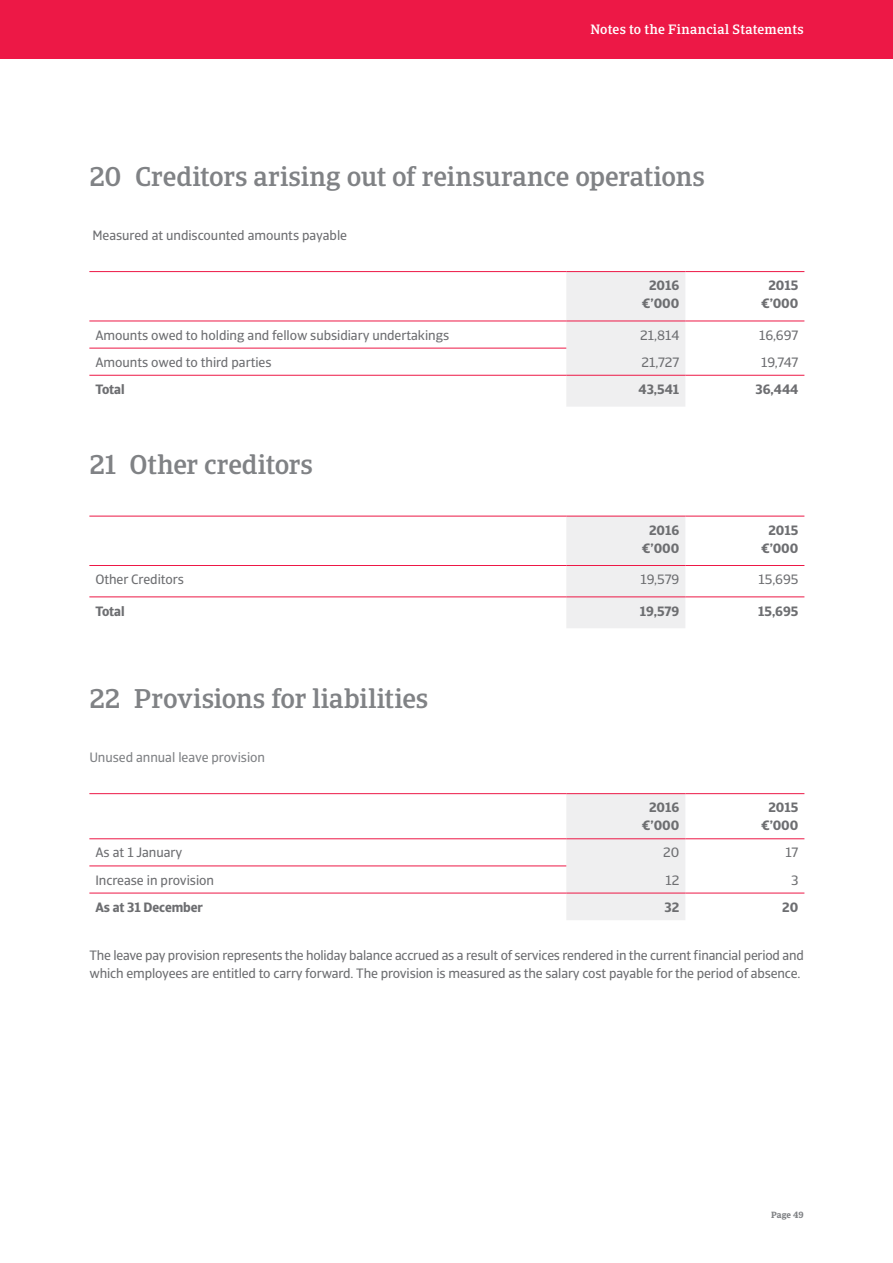
<style>
.page{position:relative;width:893px;height:1263px;background:#fff}
.page>*{position:absolute;margin:0;border:0;box-sizing:border-box;transform-origin:0 0}
.t1{font:500 27px "Catalana";color:#808285}
.t2{font:13.5px/18px "Catalana Sans";letter-spacing:-.01em;color:#6d6e71}
.t3{font:700 13.5px/18px "Catalana Sans";letter-spacing:-.005em;color:#6d6e71;text-align:center}
.t4{font:500 13.5px "Catalana";letter-spacing:.015em;color:#fff}
.t5{font:13.5px "Catalana Sans";letter-spacing:-.005em;color:#808285}
.t6{font:700 9px "Catalana";letter-spacing:-.005em;color:#808285}
</style>
<div class="page">
<div style="left:0;top:0;width:893px;height:59px;background:#ed1846"></div>
<div style="left:566px;top:272px;width:119px;height:135px;background:#efeff0"></div>
<hr style="left:89px;top:271px;width:477px;height:1px;background:#ed1846">
<hr style="left:566px;top:271px;width:119px;height:1px;background:#ed1846">
<hr style="left:685px;top:271px;width:119px;height:1px;background:#ed1846">
<hr style="left:89px;top:321px;width:477px;height:1px;background:#ed1846">
<hr style="left:566px;top:321px;width:119px;height:1px;background:#ed1846">
<hr style="left:685px;top:321px;width:119px;height:1px;background:#ed1846">
<hr style="left:89px;top:348px;width:477px;height:1px;background:#ed1846">
<hr style="left:89px;top:375px;width:477px;height:1px;background:#ed1846">
<hr style="left:566px;top:375px;width:119px;height:1px;background:#ed1846">
<hr style="left:685px;top:375px;width:119px;height:1px;background:#ed1846">
<div style="left:566px;top:517px;width:119px;height:111px;background:#efeff0"></div>
<hr style="left:89px;top:516px;width:477px;height:1px;background:#ed1846">
<hr style="left:566px;top:516px;width:119px;height:1px;background:#ed1846">
<hr style="left:685px;top:516px;width:119px;height:1px;background:#ed1846">
<hr style="left:89px;top:596px;width:477px;height:1px;background:#ed1846">
<hr style="left:566px;top:596px;width:119px;height:1px;background:#ed1846">
<hr style="left:685px;top:596px;width:119px;height:1px;background:#ed1846">
<hr style="left:89px;top:565px;width:477px;height:1px;background:#ed1846">
<hr style="left:566px;top:565px;width:119px;height:1px;background:#ed1846">
<hr style="left:685px;top:565px;width:119px;height:1px;background:#ed1846">
<div style="left:566px;top:794px;width:119px;height:126px;background:#efeff0"></div>
<hr style="left:89px;top:793px;width:477px;height:1px;background:#ed1846">
<hr style="left:566px;top:793px;width:119px;height:1px;background:#ed1846">
<hr style="left:685px;top:793px;width:119px;height:1px;background:#ed1846">
<hr style="left:89px;top:838px;width:477px;height:1px;background:#ed1846">
<hr style="left:566px;top:838px;width:119px;height:1px;background:#ed1846">
<hr style="left:685px;top:838px;width:119px;height:1px;background:#ed1846">
<hr style="left:89px;top:865px;width:477px;height:1px;background:#ed1846">
<hr style="left:89px;top:893px;width:477px;height:1px;background:#ed1846">
<hr style="left:566px;top:893px;width:119px;height:1px;background:#ed1846">
<hr style="left:685px;top:893px;width:119px;height:1px;background:#ed1846">
<p class="t4" style="left:590px;top:22px;width:215px">Notes to the Financial Statements</p>
<h1 class="t1" style="left:89px;top:160px;width:617px">20 Creditors arising out of reinsurance operations</h1>
<p class="t2" style="left:92px;top:226px;width:256px">Measured at undiscounted amounts payable</p>
<p class="t3" style="left:642px;top:277px;width:39px">2016 €’000</p>
<p class="t3" style="left:761px;top:277px;width:39px">2015 €’000</p>
<p class="t2" style="left:95px;top:326px;width:355px">Amounts owed to holding and fellow subsidiary undertakings</p>
<p class="t2" style="left:640px;top:326px;width:41px">21,814</p>
<p class="t2" style="left:759px;top:326px;width:41px">16,697</p>
<p class="t2" style="left:95px;top:353px;width:178px">Amounts owed to third parties</p>
<p class="t2" style="left:642px;top:353px;width:39px">21,727</p>
<p class="t2" style="left:761px;top:353px;width:39px">19,747</p>
<p class="t3" style="left:95px;top:380px;width:31px">Total</p>
<p class="t3" style="left:638px;top:380px;width:42px">43,541</p>
<p class="t3" style="left:755px;top:380px;width:44px">36,444</p>
<h1 class="t1" style="left:89px;top:448px;width:225px">21 Other creditors</h1>
<p class="t3" style="left:642px;top:521px;width:39px">2016 €’000</p>
<p class="t3" style="left:761px;top:521px;width:39px">2015 €’000</p>
<p class="t2" style="left:95px;top:570px;width:90px">Other Creditors</p>
<p class="t2" style="left:640px;top:570px;width:40px">19,579</p>
<p class="t2" style="left:758px;top:570px;width:41px">15,695</p>
<p class="t3" style="left:95px;top:602px;width:31px">Total</p>
<p class="t3" style="left:640px;top:602px;width:41px">19,579</p>
<p class="t3" style="left:758px;top:602px;width:42px">15,695</p>
<h1 class="t1" style="left:89px;top:682px;width:341px">22 Provisions for liabilities</h1>
<p class="t5" style="left:89px;top:749px;width:177px">Unused annual leave provision</p>
<p class="t3" style="left:642px;top:799px;width:39px">2016 €’000</p>
<p class="t3" style="left:761px;top:799px;width:39px">2015 €’000</p>
<p class="t2" style="left:95px;top:844px;width:88px">As at 1 January</p>
<p class="t2" style="left:663px;top:844px;width:18px">20</p>
<p class="t2" style="left:785px;top:844px;width:14px">17</p>
<p class="t2" style="left:95px;top:871px;width:120px">Increase in provision</p>
<p class="t2" style="left:665px;top:871px;width:15px">12</p>
<p class="t2" style="left:791px;top:871px;width:9px">3</p>
<p class="t3" style="left:95px;top:898px;width:109px">As at 31 December</p>
<p class="t3" style="left:664px;top:898px;width:16px">32</p>
<p class="t3" style="left:782px;top:898px;width:18px">20</p>
<p class="t2" style="left:89px;top:946px;width:716px">The leave pay provision represents the holiday balance accrued as a result of services rendered in the current financial period and which employees are entitled to carry forward. The provision is measured as the salary cost payable for the period of absence.</p>
<p class="t6" style="left:771px;top:1209px;width:34px">Page 49</p>
</div>
